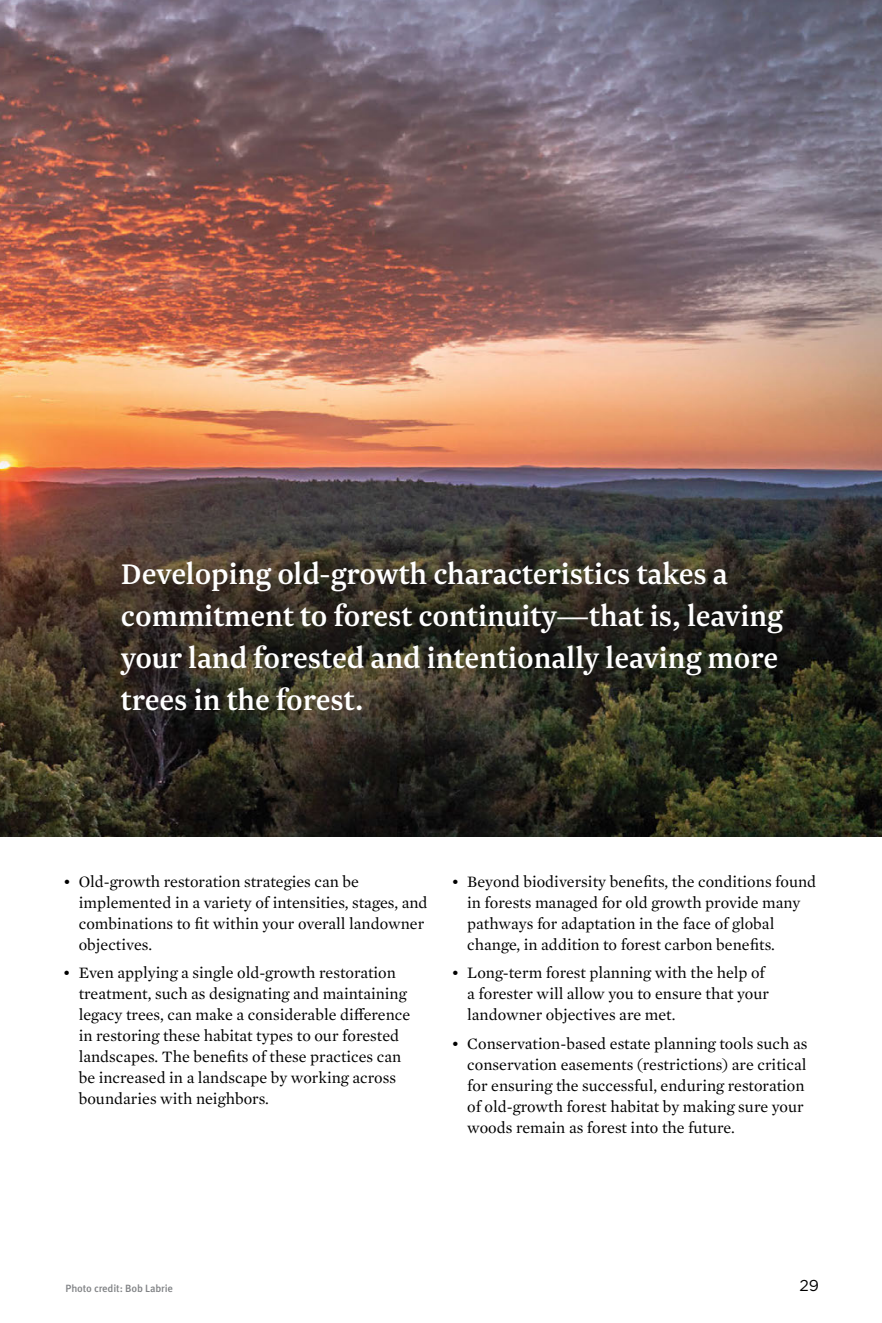
<style>
.page{position:relative;width:882px;height:1323px;background:#fff}
.page>*{position:absolute;margin:0;border:0;box-sizing:border-box;transform-origin:0 0}
.t1{font:500 33.25px/42px "Newzald";color:#fff}
.t2{font:16.1px/21px "Mercury Text G1";color:#000}
.t3{font:15.75px "Gotham";color:#000}
.t4{font:500 10.5px "Meta Pro";letter-spacing:-.01em;color:#808285}
</style>
<div class="page">
<img style="left:0;top:0;width:882px;height:837px">
<h1 class="t1" style="left:121px;top:552px;width:663px">Developing old-growth characteristics takes a commitment to forest continuity—that is, leaving your land forested and intentionally leaving more trees in the forest.</h1>
<p class="t2" style="left:79px;top:870px;width:350px;text-indent:-16px">• Old-growth restoration strategies can be implemented in a variety of intensities, stages, and combinations to fit within your overall landowner objectives.</p>
<p class="t2" style="left:79px;top:962px;width:333px;text-indent:-16px">• Even applying a single old-growth restoration treatment, such as designating and maintaining legacy trees, can make a considerable difference in restoring these habitat types to our forested landscapes. The benefits of these practices can be increased in a landscape by working across boundaries with neighbors.</p>
<p class="t2" style="left:467px;top:870px;width:351px;text-indent:-16px">• Beyond biodiversity benefits, the conditions found in forests managed for old growth provide many pathways for adaptation in the face of global change, in addition to forest carbon benefits.</p>
<p class="t2" style="left:467px;top:962px;width:303px;text-indent:-16px">• Long-term forest planning with the help of a forester will allow you to ensure that your landowner objectives are met.</p>
<p class="t2" style="left:467px;top:1033px;width:342px;text-indent:-16px">• Conservation-based estate planning tools such as conservation easements (restrictions) are critical for ensuring the successful, enduring restoration of old-growth forest habitat by making sure your woods remain as forest into the future.</p>
<p class="t4" style="left:66px;top:1280px;width:109px">Photo credit: Bob Labrie</p>
<p class="t3" style="left:799px;top:1276px;width:21px">29</p>
</div>
